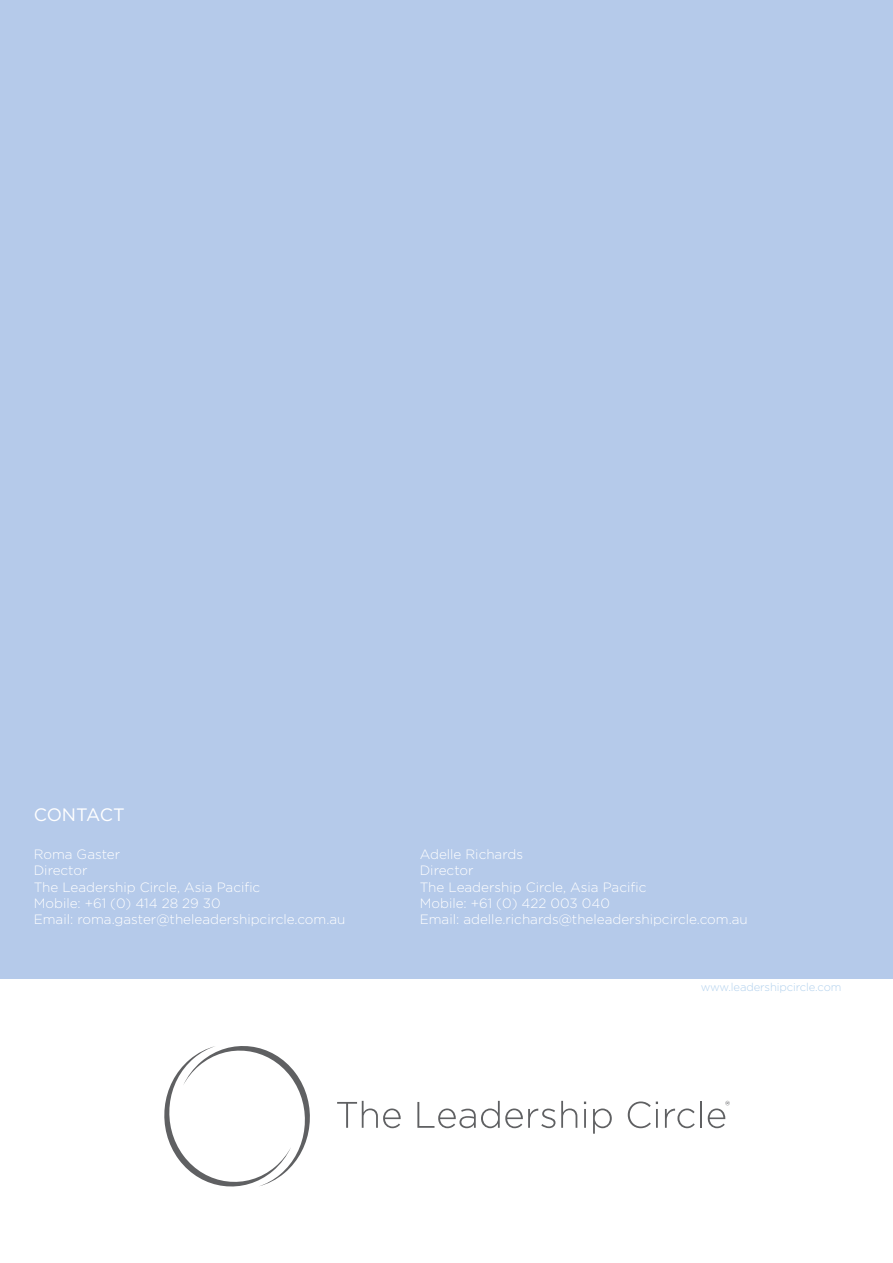
<style>
.page{position:relative;width:893px;height:1263px;background:#fff}
.page>*{position:absolute;margin:0;border:0;box-sizing:border-box;transform-origin:0 0}
.t1{font:18px "Gotham";letter-spacing:-.01em;color:#fff}
.t2{font:300 13.5px/16.2px "Gotham";color:#fff}
.t3{font:300 11.25px "Gotham";letter-spacing:-.01em;color:#b2d1ed}
</style>
<div class="page">
<div style="left:0;top:0;width:893px;height:978px;background:#b5caea"></div>
<svg style="left:164px;top:1046px;width:146px;height:141px"></svg>
<svg style="left:337px;top:1101px;width:64px;height:27px"></svg>
<svg style="left:417px;top:1101px;width:138px;height:27px"></svg>
<svg style="left:561px;top:1101px;width:16px;height:27px"></svg>
<svg style="left:584px;top:1101px;width:2px;height:27px"></svg>
<svg style="left:593px;top:1108px;width:19px;height:26px"></svg>
<svg style="left:628px;top:1101px;width:30px;height:27px"></svg>
<svg style="left:665px;top:1108px;width:30px;height:20px"></svg>
<hr style="left:700px;top:1101px;width:2px;height:27px;background:#5f6062">
<svg style="left:708px;top:1101px;width:22px;height:27px"></svg>
<h1 class="t1" style="left:34px;top:803px;width:92px">CONTACT</h1>
<p class="t2" style="left:34px;top:846px;width:313px">Roma Gaster<br>Director<br>The Leadership Circle, Asia Pacific<br>Mobile: +61 (0) 414 28 29 30<br>Email: roma.gaster@theleadershipcircle.com.au</p>
<p class="t2" style="left:420px;top:846px;width:330px">Adelle Richards<br>Director<br>The Leadership Circle, Asia Pacific<br>Mobile: +61 (0) 422 003 040<br>Email: adelle.richards@theleadershipcircle.com.au</p>
<p class="t3" style="left:701px;top:980px;width:142px">www.leadershipcircle.com</p>
</div>
